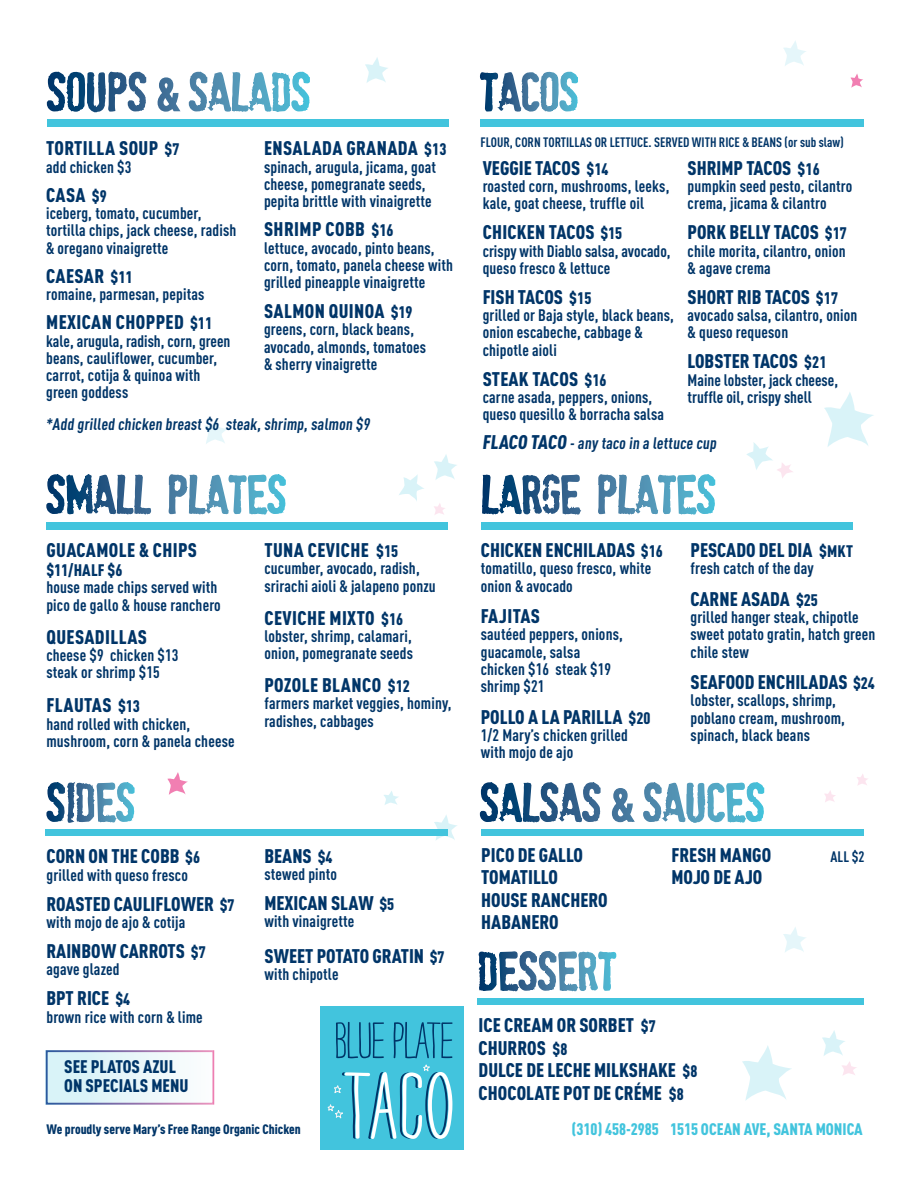
<style>
.page{position:relative;width:918px;height:1188px;background:#fff}
.page>*{position:absolute;margin:0;border:0;box-sizing:border-box;transform-origin:0 0}
.t1{font:900 condensed 19.5px/22.5px "DINOT";color:#003568}
.t2{font:900 condensed 19.5px "DINOT";letter-spacing:.02em;color:#003568}
.t3{font:900 condensed 18px/19.5px "DINOT";color:#003568}
.t4{font:700 condensed 16.5px/17.2px "DINOT";letter-spacing:.01em;color:#003568}
.t5{font:900 condensed 16.5px "DINOT";color:#42c4dd}
.t6{font:900 condensed 16.5px "DINOT";letter-spacing:.01em;color:#003568}
.t7{font:700 condensed 15px "DINOT";color:#003568}
.t8{font:700 condensed 13.5px "DINOT";color:#003568}
.t9{font:900 condensed 13.5px "DINOT";color:#003568}
.s1{font-size:16.5px}
.s2{font-weight:900;font-size:19.5px}
</style>
<div class="page">
<svg style="left:479px;top:782px;width:286px;height:41px"></svg>
<div style="left:46px;top:829px;width:402px;height:6px;background:#42c4dd"></div>
<svg style="left:167px;top:772px;width:21px;height:23px"></svg>
<svg style="left:850px;top:74px;width:13px;height:14px"></svg>
<svg style="left:365px;top:57px;width:23px;height:26px"></svg>
<div style="left:480px;top:119px;width:384px;height:8px;background:#42c4dd"></div>
<div style="left:47px;top:119px;width:401px;height:8px;background:#42c4dd"></div>
<div style="left:482px;top:522px;width:371px;height:8px;background:#42c4dd"></div>
<svg style="left:434px;top:454px;width:23px;height:26px"></svg>
<svg style="left:399px;top:474px;width:25px;height:27px"></svg>
<svg style="left:434px;top:503px;width:11px;height:12px"></svg>
<svg style="left:783px;top:41px;width:23px;height:25px"></svg>
<svg style="left:824px;top:392px;width:50px;height:55px"></svg>
<svg style="left:434px;top:815px;width:23px;height:25px"></svg>
<svg style="left:384px;top:791px;width:15px;height:14px"></svg>
<svg style="left:46px;top:71px;width:264px;height:42px"></svg>
<svg style="left:481px;top:473px;width:235px;height:57px"></svg>
<svg style="left:479px;top:71px;width:99px;height:41px"></svg>
<svg style="left:857px;top:774px;width:11px;height:11px"></svg>
<svg style="left:824px;top:790px;width:12px;height:12px"></svg>
<svg style="left:46px;top:782px;width:90px;height:54px"></svg>
<svg style="left:742px;top:1045px;width:50px;height:56px"></svg>
<svg style="left:822px;top:1030px;width:35px;height:45px"></svg>
<svg style="left:477px;top:951px;width:140px;height:48px"></svg>
<div style="left:481px;top:829px;width:383px;height:7px;background:#42c4dd"></div>
<div style="left:477px;top:999px;width:387px;height:6px;background:#42c4dd"></div>
<svg style="left:746px;top:442px;width:47px;height:36px"></svg>
<div style="left:46px;top:1051px;width:166px;height:53px;background:linear-gradient(to right,#d3f1f7,#fbfcfd)"></div>
<svg style="left:205px;top:418px;width:22px;height:26px"></svg>
<div style="left:320px;top:1007px;width:143px;height:143px;background:#42c4dd"></div>
<svg style="left:327px;top:1022px;width:126px;height:117px"></svg>
<div style="left:47px;top:522px;width:401px;height:8px;background:#42c4dd"></div>
<svg style="left:46px;top:474px;width:240px;height:56px"></svg>
<svg style="left:783px;top:927px;width:23px;height:25px"></svg>
<p class="t2" style="left:46px;top:136px;width:135px">TORTILLA SOUP <span class="s1">$7</span></p>
<p class="t4" style="left:46px;top:158px;width:87px">add chicken $3</p>
<p class="t1" style="left:46px;top:183px;width:62px">CASA <span class="s1">$9</span></p>
<p class="t4" style="left:46px;top:205px;width:192px">iceberg, tomato, cucumber, tortilla chips, jack cheese, radish &amp; oregano vinaigrette</p>
<p class="t1" style="left:46px;top:264px;width:88px">CAESAR <span class="s1">$11</span></p>
<p class="t4" style="left:46px;top:286px;width:160px">romaine, parmesan, pepitas</p>
<p class="t2" style="left:46px;top:310px;width:167px">MEXICAN CHOPPED <span class="s1">$11</span></p>
<p class="t4" style="left:46px;top:332px;width:186px">kale, arugula, radish, corn, green beans, cauliflower, cucumber, carrot, cotija &amp; quinoa with green goddess</p>
<p class="t2" style="left:264px;top:136px;width:184px">ENSALADA GRANADA <span class="s1">$13</span></p>
<p class="t4" style="left:264px;top:158px;width:174px">spinach, arugula, jicama, goat cheese, pomegranate seeds, pepita brittle with vinaigrette</p>
<p class="t2" style="left:264px;top:217px;width:131px">SHRIMP COBB <span class="s1">$16</span></p>
<p class="t4" style="left:264px;top:239px;width:190px">lettuce, avocado, pinto beans, corn, tomato, panela cheese with grilled pineapple vinaigrette</p>
<p class="t2" style="left:264px;top:299px;width:150px">SALMON QUINOA <span class="s1">$19</span></p>
<p class="t4" style="left:264px;top:321px;width:164px">greens, corn, black beans, avocado, almonds, tomatoes &amp; sherry vinaigrette</p>
<p class="t4" style="left:46px;top:415px;width:328px">*Add grilled chicken breast $6 steak,shrimp,salmon $9</p>
<p class="t8" style="left:481px;top:134px;width:365px">FLOUR, CORN TORTILLAS OR LETTUCE. SERVED WITH RICE &amp; BEANS (or sub slaw)</p>
<p class="t1" style="left:483px;top:156px;width:127px">VEGGIE TACOS <span class="s1">$14</span></p>
<p class="t4" style="left:483px;top:177px;width:188px">roasted corn, mushrooms, leeks, kale, goat cheese, truffle oil</p>
<p class="t1" style="left:483px;top:221px;width:141px">CHICKEN TACOS <span class="s1">$15</span></p>
<p class="t4" style="left:483px;top:242px;width:189px">crispy with Diablo salsa, avocado, queso fresco &amp; lettuce</p>
<p class="t1" style="left:483px;top:285px;width:110px">FISH TACOS <span class="s1">$15</span></p>
<p class="t4" style="left:483px;top:306px;width:193px">grilled or Baja style, black beans, onion escabeche, cabbage &amp; chipotle aioli</p>
<p class="t1" style="left:483px;top:367px;width:125px">STEAK TACOS <span class="s1">$16</span></p>
<p class="t4" style="left:483px;top:388px;width:183px">carne asada, peppers, onions, queso quesillo &amp; borracha salsa</p>
<p class="t1" style="left:688px;top:156px;width:134px">SHRIMP TACOS <span class="s1">$16</span></p>
<p class="t4" style="left:688px;top:177px;width:166px">pumpkin seed pesto, cilantro crema, jicama &amp; cilantro</p>
<p class="t1" style="left:688px;top:221px;width:161px">PORK BELLY TACOS <span class="s1">$17</span></p>
<p class="t4" style="left:688px;top:242px;width:160px">chile morita, cilantro, onion &amp; agave crema</p>
<p class="t1" style="left:688px;top:285px;width:152px">SHORT RIB TACOS <span class="s1">$17</span></p>
<p class="t4" style="left:688px;top:306px;width:171px">avocado salsa, cilantro, onion &amp; queso requeson</p>
<p class="t1" style="left:688px;top:350px;width:140px">LOBSTER TACOS <span class="s1">$21</span></p>
<p class="t4" style="left:688px;top:371px;width:152px">Maine lobster, jack cheese, truffle oil, crispy shell</p>
<p class="t4" style="left:482px;top:435px;width:238px"><span class="s2">FLACO TACO</span> - any taco in a lettuce cup</p>
<p class="t2" style="left:47px;top:538px;width:152px">GUACAMOLE &amp; CHIPS</p>
<p class="t6" style="left:46px;top:560px;width:77px">$11/HALF $6</p>
<p class="t4" style="left:46px;top:579px;width:176px">house made chips served with pico de gallo &amp; house ranchero</p>
<p class="t2" style="left:47px;top:625px;width:102px">QUESADILLAS</p>
<p class="t4" style="left:46px;top:646px;width:134px">cheese $9 chicken $13 steak or shrimp $15</p>
<p class="t2" style="left:47px;top:693px;width:95px">FLAUTAS <span class="s1">$13</span></p>
<p class="t4" style="left:46px;top:715px;width:190px">hand rolled with chicken, mushroom, corn &amp; panela cheese</p>
<p class="t2" style="left:264px;top:538px;width:135px">TUNA CEVICHE <span class="s1">$15</span></p>
<p class="t4" style="left:264px;top:559px;width:173px;line-height:18px">cucumber, avocado, radish, srirachi aioli &amp; jalapeno ponzu</p>
<p class="t2" style="left:264px;top:606px;width:140px">CEVICHE MIXTO <span class="s1">$16</span></p>
<p class="t4" style="left:264px;top:627px;width:150px">lobster, shrimp, calamari, onion, pomegranate seeds</p>
<p class="t2" style="left:264px;top:673px;width:147px">POZOLE BLANCO <span class="s1">$12</span></p>
<p class="t4" style="left:264px;top:695px;width:189px">farmers market veggies, hominy, radishes, cabbages</p>
<p class="t1" style="left:481px;top:539px;width:183px">CHICKEN ENCHILADAS <span class="s1">$16</span></p>
<p class="t4" style="left:481px;top:560px;width:172px">tomatillo, queso fresco, white onion &amp; avocado</p>
<p class="t2" style="left:481px;top:604px;width:61px">FAJITAS</p>
<p class="t4" style="left:481px;top:626px;width:144px">sautéed peppers, onions, guacamole, salsa chicken $16 steak $19 shrimp $21</p>
<p class="t1" style="left:481px;top:705px;width:171px">POLLO A LA PARILLA <span class="s1">$20</span></p>
<p class="t4" style="left:481px;top:726px;width:149px">1/2 Mary’s chicken grilled with mojo de ajo</p>
<p class="t1" style="left:691px;top:539px;width:164px">PESCADO DEL DIA <span class="s1">$MKT</span></p>
<p class="t4" style="left:691px;top:560px;width:125px">fresh catch of the day</p>
<p class="t1" style="left:691px;top:588px;width:129px">CARNE ASADA <span class="s1">$25</span></p>
<p class="t4" style="left:691px;top:609px;width:186px">grilled hanger steak, chipotle sweet potato gratin, hatch green chile stew</p>
<p class="t1" style="left:691px;top:671px;width:186px">SEAFOOD ENCHILADAS <span class="s1">$24</span></p>
<p class="t4" style="left:691px;top:692px;width:156px">lobster, scallops, shrimp, poblano cream, mushroom, spinach, black beans</p>
<p class="t1" style="left:46px;top:844px;width:155px">CORN ON THE COBB <span class="s1">$6</span></p>
<p class="t4" style="left:46px;top:866px;width:143px">grilled with queso fresco</p>
<p class="t1" style="left:46px;top:892px;width:190px">ROASTED CAULIFLOWER <span class="s1">$7</span></p>
<p class="t4" style="left:46px;top:913px;width:140px">with mojo de ajo &amp; cotija</p>
<p class="t1" style="left:46px;top:940px;width:161px">RAINBOW CARROTS <span class="s1">$7</span></p>
<p class="t4" style="left:46px;top:961px;width:75px">agave glazed</p>
<p class="t1" style="left:46px;top:987px;width:85px">BPT RICE <span class="s1">$4</span></p>
<p class="t4" style="left:46px;top:1009px;width:158px">brown rice with corn &amp; lime</p>
<p class="t3" style="left:64px;top:1056px;width:126px">SEE PLATOS AZUL<br>ON SPECIALS MENU</p>
<p class="t1" style="left:264px;top:844px;width:70px">BEANS <span class="s1">$4</span></p>
<p class="t4" style="left:264px;top:865px;width:74px">stewed pinto</p>
<p class="t1" style="left:264px;top:892px;width:131px">MEXICAN SLAW <span class="s1">$5</span></p>
<p class="t4" style="left:264px;top:913px;width:92px">with vinaigrette</p>
<p class="t1" style="left:264px;top:944px;width:182px">SWEET POTATO GRATIN <span class="s1">$7</span></p>
<p class="t4" style="left:264px;top:965px;width:76px">with chipotle</p>
<p class="t1" style="left:481px;top:843px;width:128px">PICO DE GALLO<br>TOMATILLO<br>HOUSE RANCHERO<br>HABANERO</p>
<p class="t1" style="left:672px;top:843px;width:101px">FRESH MANGO<br>MOJO DE AJO</p>
<p class="t7" style="left:831px;top:848px;width:35px">ALL $2</p>
<p class="t1" style="left:479px;top:1014px;width:221px">ICE CREAM OR SORBET <span class="s1">$7<br></span>CHURROS <span class="s1">$8<br></span>DULCE DE LECHE MILKSHAKE <span class="s1">$8<br></span>CHOCOLATE POT DE CRÉME <span class="s1">$8</span></p>
<p class="t9" style="left:46px;top:1121px;width:256px">We proudly serve Mary’s Free Range Organic Chicken</p>
<p class="t5" style="left:572px;top:1119px;width:293px">(310) 458-2985 1515 OCEAN AVE, SANTA MONICA</p>
</div>
